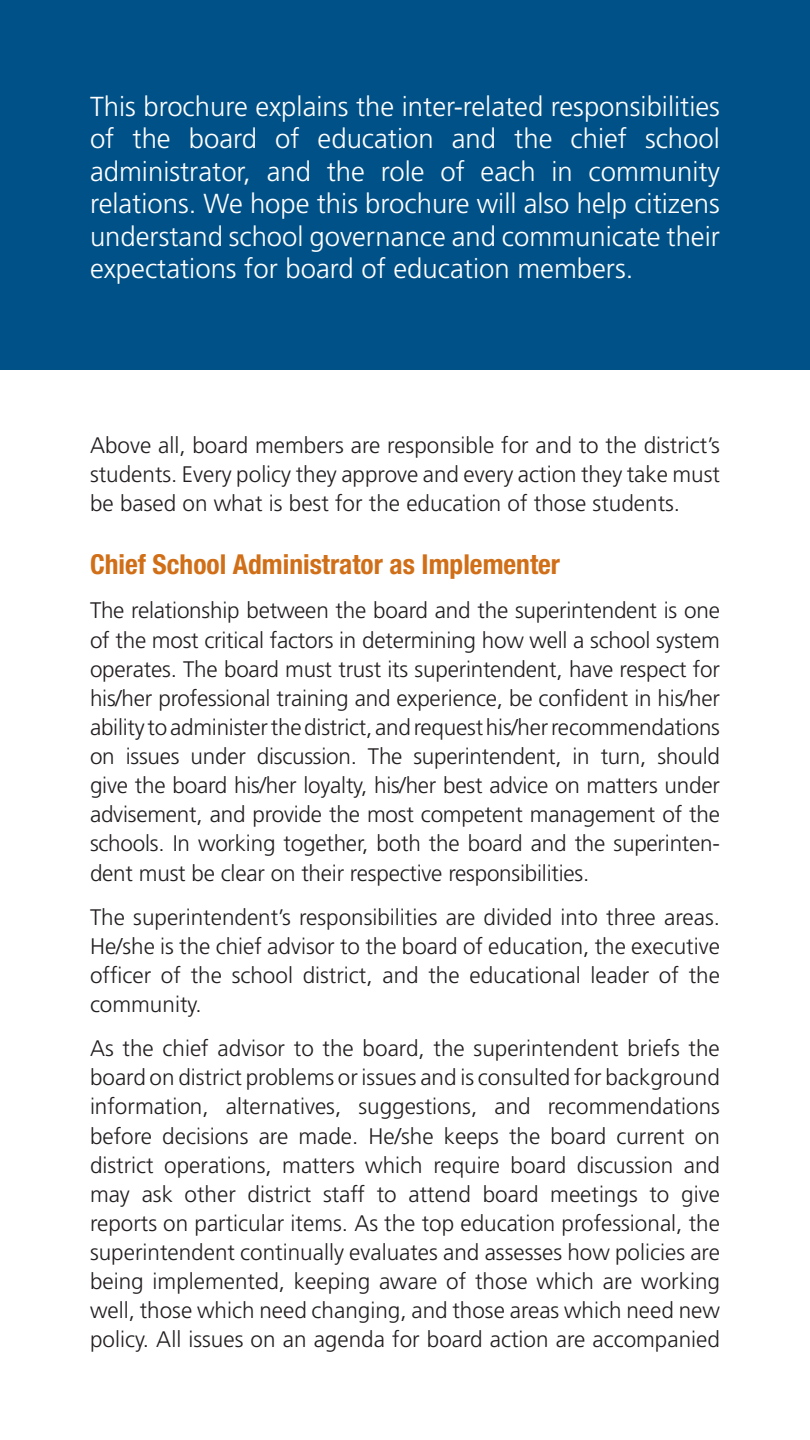
<style>
.page{position:relative;width:810px;height:1440px;background:#fff}
.page>*{position:absolute;margin:0;border:0;box-sizing:border-box;transform-origin:0 0}
.text{font:300 27.5px/32.5px "Frutiger";color:#fff;text-align:justify}
.subhead{font:700 condensed 27.5px "Helvetica Neue";color:#d06f18}
.text-2{font:300 22.5px/29px "Frutiger";color:#231f20;text-align:justify}
</style>
<div class="page">
<div style="left:0;top:0;width:810px;height:370px;background:#005187"></div>
<p class="text" style="left:90px;top:90px;width:632px">This brochure explains the inter-related responsibilities of the board of education and the chief school administrator, and the role of each in community relations. We hope this brochure will also help citizens understand school governance and communicate their expectations for board of education members.</p>
<p class="text-2" style="left:90px;top:431px;width:631px">Above all, board members are responsible for and to the district’s students. Every policy they approve and every action they take must be based on what is best for the education of those students.</p>
<p class="subhead" style="left:90px;top:548px;width:472px">Chief School Administrator as Implementer</p>
<p class="text-2" style="left:90px;top:596px;width:632px">The relationship between the board and the superintendent is one of the most critical factors in determining how well a school system operates. The board must trust its superintendent, have respect for his/her professional training and experience, be confident in his/her ability to administer the district, and request his/her recommendations on issues under discussion. The superintendent, in turn, should give the board his/her loyalty, his/her best advice on matters under advisement, and provide the most competent management of the schools. In working together, both the board and the superinten&shy;dent must be clear on their respective responsibilities.</p>
<p class="text-2" style="left:90px;top:903px;width:632px">The superintendent’s responsibilities are divided into three areas.<br>He/she is the chief advisor to the board of education, the executive officer of the school district, and the educational leader of the community.</p>
<p class="text-2" style="left:90px;top:1034px;width:632px">As the chief advisor to the board, the superintendent briefs the board on district problems or issues and is consulted for background information, alternatives, suggestions, and recommendations before decisions are made. He/she keeps the board current on district operations, matters which require board discussion and may ask other district staff to attend board meetings to give reports on particular items. As the top education professional, the superintendent continually evaluates and assesses how policies are being implemented, keeping aware of those which are working well, those which need changing, and those areas which need new policy. All issues on an agenda for board action are accompanied</p>
</div>
